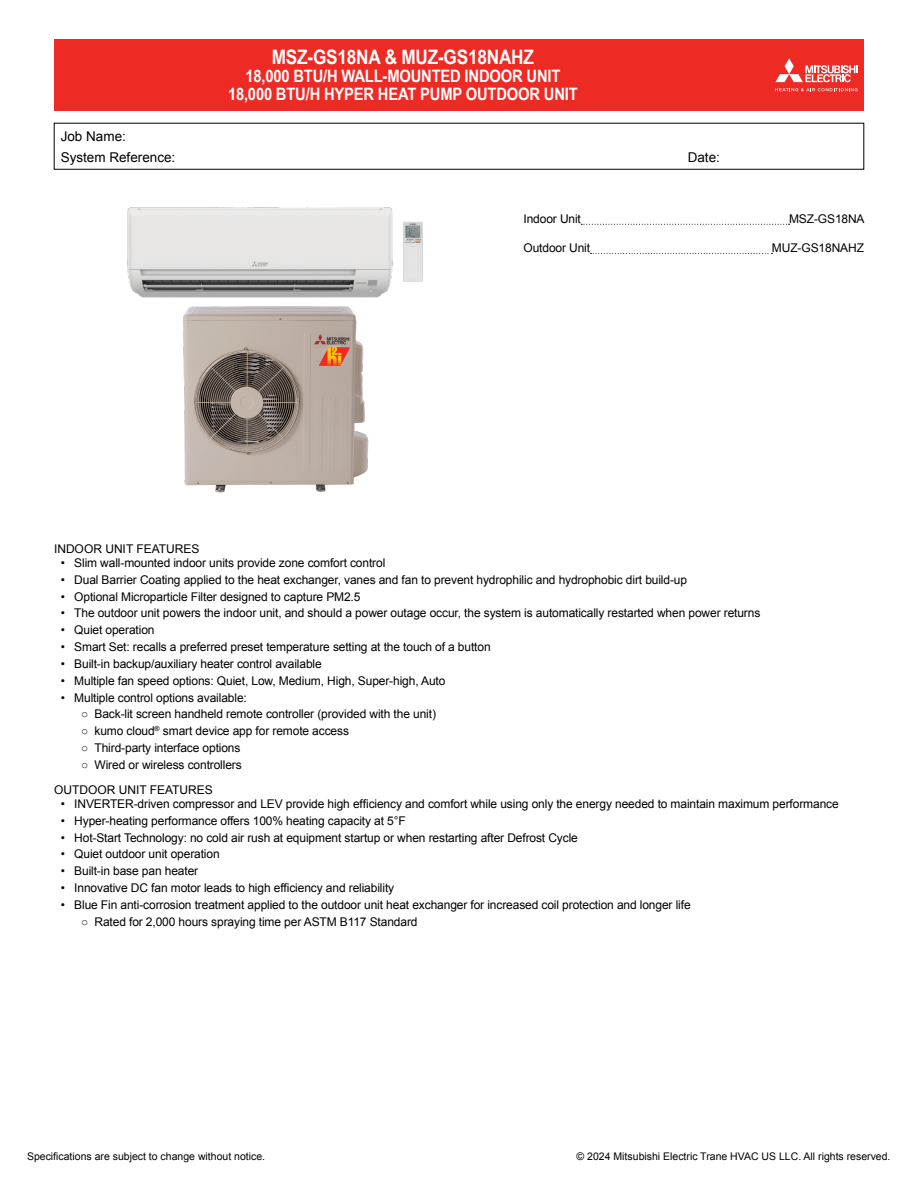
<style>
.page{position:relative;width:918px;height:1188px;background:#fff}
.page>*{position:absolute;margin:0;border:0;box-sizing:border-box;transform-origin:0 0}
.t1{font:700 19.95px "Arial Narrow";letter-spacing:-.01em;color:#fff;scale:1.05 1}
.t2{font:700 17.1px/18px "Arial Narrow";letter-spacing:-.01em;color:#fff;text-align:center;scale:1.05 1}
.t3{font:13.5px/21px "Arial";color:#000}
.t4{font:12px/24.6px "Arial";letter-spacing:-.01em;color:#000}
.t5{font:10.5px "Arial";color:#000}
</style>
<div class="page">
<svg style="left:581px;top:224px;width:209px;height:1px"></svg>
<svg style="left:591px;top:253px;width:182px;height:1px"></svg>
<img style="left:127px;top:207px;width:296px;height:286px">
<div style="left:54px;top:39px;width:810px;height:72px;background:#ee2a24"></div>
<svg style="left:775px;top:58px;width:83px;height:24px"></svg>
<svg style="left:775px;top:88px;width:83px;height:3px"></svg>
<p class="t3" style="left:61px;top:126px;width:116px">Job Name:<br>System Reference:</p>
<h1 class="t1" style="left:272px;top:42px;width:251px">MSZ-GS18NA &amp; MUZ-GS18NAHZ</h1>
<h2 class="t2" style="left:228px;top:67px;width:335px">18,000 BTU/H WALL-MOUNTED INDOOR UNIT<br>18,000 BTU/H HYPER HEAT PUMP OUTDOOR UNIT</h2>
<p class="t3" style="left:688px;top:147px;width:34px">Date:</p>
<p class="t4" style="left:524px;top:207px;width:59px">Indoor Unit</p>
<p class="t4" style="left:789px;top:207px;width:77px">MSZ-GS18NA</p>
<p class="t4" style="left:524px;top:236px;width:68px">Outdoor Unit</p>
<p class="t4" style="left:772px;top:236px;width:94px">MUZ-GS18NAHZ</p>
<p class="t4" style="left:54px;top:536px;width:147px">INDOOR UNIT FEATURES</p>
<p class="t4" style="left:61px;top:551px;width:326px">• Slim wall-mounted indoor units provide zone comfort control</p>
<p class="t4" style="left:61px;top:567px;width:628px">• Dual Barrier Coating applied to the heat exchanger, vanes and fan to prevent hydrophilic and hydrophobic dirt build-up</p>
<p class="t4" style="left:61px;top:584px;width:301px">• Optional Microparticle Filter designed to capture PM2.5</p>
<p class="t4" style="left:61px;top:601px;width:701px">• The outdoor unit powers the indoor unit, and should a power outage occur, the system is automatically restarted when power returns</p>
<p class="t4" style="left:61px;top:618px;width:95px">• Quiet operation</p>
<p class="t4" style="left:61px;top:635px;width:431px">• Smart Set: recalls a preferred preset temperature setting at the touch of a button</p>
<p class="t4" style="left:61px;top:652px;width:263px">• Built-in backup/auxiliary heater control available</p>
<p class="t4" style="left:61px;top:668px;width:386px">• Multiple fan speed options: Quiet, Low, Medium, High, Super-high, Auto</p>
<p class="t4" style="left:61px;top:685px;width:188px">• Multiple control options available:</p>
<p class="t4" style="left:81px;top:702px;width:357px">○ Back-lit screen handheld remote controller (provided with the unit)</p>
<p class="t4" style="left:81px;top:719px;width:270px">○ kumo cloud<sup>®</sup> smart device app for remote access</p>
<p class="t4" style="left:81px;top:736px;width:161px">○ Third-party interface options</p>
<p class="t4" style="left:54px;top:752px;width:189px;text-indent:27px">○ Wired or wireless controllers<br>OUTDOOR UNIT FEATURES</p>
<p class="t4" style="left:61px;top:792px;width:780px">• INVERTER-driven compressor and LEV provide high efficiency and comfort while using only the energy needed to maintain maximum performance</p>
<p class="t4" style="left:61px;top:808px;width:347px">• Hyper-heating performance offers 100% heating capacity at 5°F</p>
<p class="t4" style="left:61px;top:825px;width:519px">• Hot-Start Technology: no cold air rush at equipment startup or when restarting after Defrost Cycle</p>
<p class="t4" style="left:61px;top:842px;width:161px">• Quiet outdoor unit operation</p>
<p class="t4" style="left:61px;top:859px;width:139px">• Built-in base pan heater</p>
<p class="t4" style="left:61px;top:876px;width:335px">• Innovative DC fan motor leads to high efficiency and reliability</p>
<p class="t4" style="left:61px;top:893px;width:631px">• Blue Fin anti-corrosion treatment applied to the outdoor unit heat exchanger for increased coil protection and longer life</p>
<p class="t4" style="left:81px;top:909px;width:338px">○ Rated for 2,000 hours spraying time per ASTM B117 Standard</p>
<p class="t5" style="left:27px;top:1149px;width:240px">Specifications are subject to change without notice.</p>
<p class="t5" style="left:577px;top:1149px;width:315px">© 2024 Mitsubishi Electric Trane HVAC US LLC. All rights reserved.</p>
</div>
